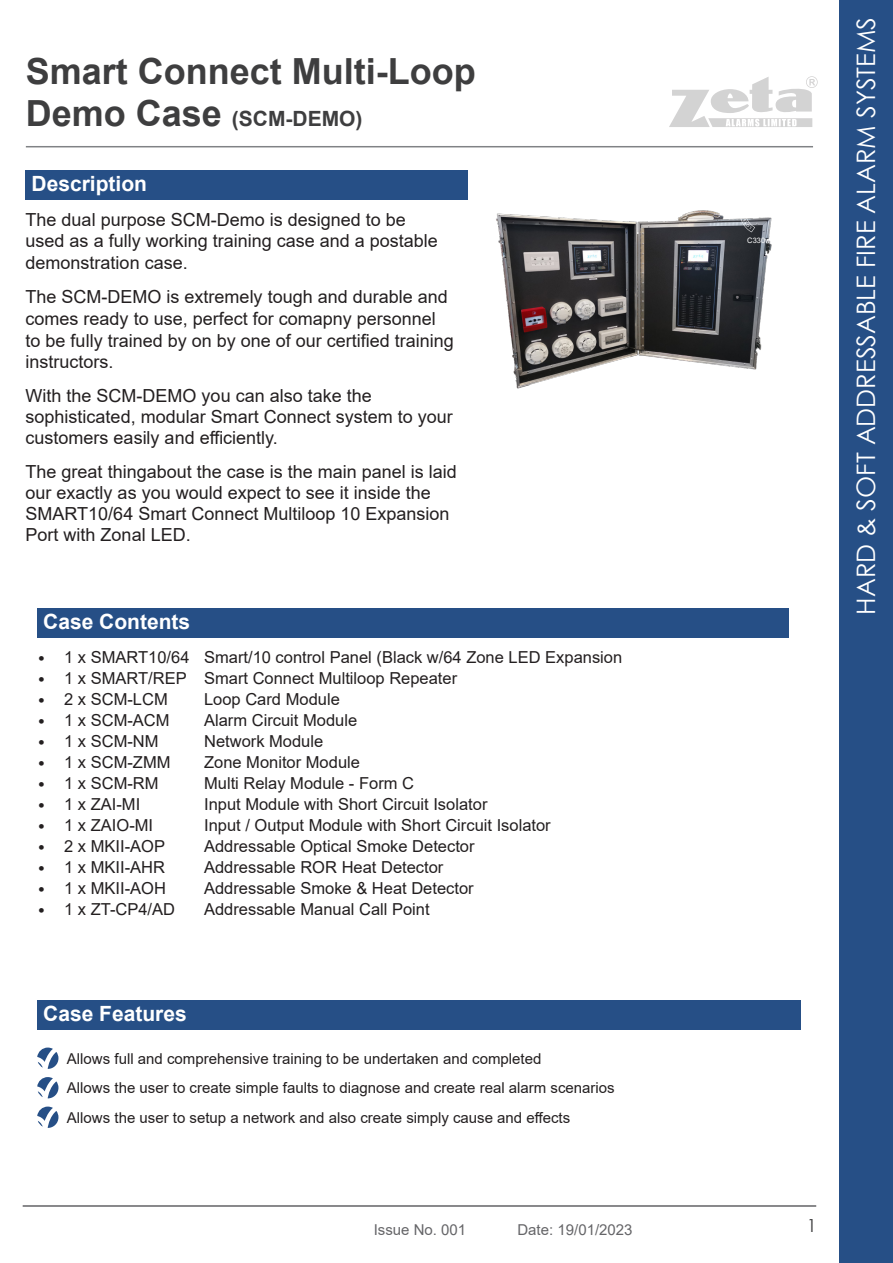
<style>
.page{position:relative;width:893px;height:1263px;background:#fff}
.page>*{position:absolute;margin:0;border:0;box-sizing:border-box;transform-origin:0 0}
.t1{font:700 36px "Arial";color:#3e3e3f}
.t2{font:25.5px "Century Gothic";color:#fff}
.t3{font:700 21px "Arial";color:#fff}
.t4{font:700 21px "Arial";color:#3e3e3f}
.Paragraph_Small{font:18px/21.6px "Arial";color:#231f20}
.t5{font:18px "Century Gothic";color:#3e3e3f}
.Bullet{font:16.5px/21px "Arial";color:#231f20}
.Bullet-2{font:15px "Arial";color:#231f20}
.t6{font:15px "Arial";color:#656568}
.t7{font:7.5px "Arial";color:#fff}
.s1{font-size:36px}
.s2{font-family:"Trebuchet MS"}
</style>
<div class="page">
<div style="left:839px;top:0;width:54px;height:1263px;background:#264f86"></div>
<hr style="left:26px;top:146px;width:787px;height:1px;background:#808285">
<hr style="left:23px;top:1205px;width:793px;height:2px;background:#636366">
<svg style="left:669px;top:76px;width:149px;height:51px"></svg>
<div style="left:37px;top:1000px;width:763px;height:30px;background:#264f86"></div>
<svg style="left:37px;top:1047px;width:21px;height:22px"></svg>
<svg style="left:37px;top:1077px;width:21px;height:21px"></svg>
<svg style="left:37px;top:1106px;width:21px;height:22px"></svg>
<img style="left:496px;top:210px;width:276px;height:179px">
<div style="left:26px;top:170px;width:442px;height:30px;background:#264f86"></div>
<svg style="left:740px;top:210px;width:32px;height:23px"></svg>
<div style="left:37px;top:608px;width:751px;height:30px;background:#264f86"></div>
<h1 class="t1" style="left:26px;top:46px;width:452px">Smart Connect Multi-Loop</h1>
<p class="t4" style="left:26px;top:104px;width:338px"><span class="s1">Demo Case</span> (SCM-DEMO)</p>
<p class="t3" style="left:32px;top:169px;width:117px">Description</p>
<p class="Paragraph_Small" style="left:26px;top:208px;width:414px">The dual purpose SCM-Demo is designed to be used as a fully working training case and a postable demonstration case.</p>
<p class="Paragraph_Small" style="left:26px;top:286px;width:430px">The SCM-DEMO is extremely tough and durable and comes ready to use, perfect for comapny personnel to be fully trained by on by one of our certified training instructors.</p>
<p class="Paragraph_Small" style="left:26px;top:385px;width:429px;line-height:21px">With the SCM-DEMO you can also take the sophisticated, modular Smart Connect system to your customers easily and efficiently.</p>
<p class="Paragraph_Small" style="left:26px;top:461px;width:433px;line-height:21px">The great thingabout the case is the main panel is laid our exactly as you would expect to see it inside the SMART10/64 Smart Connect Multiloop 10 Expansion Port with Zonal LED.</p>
<p class="t3" style="left:43px;top:607px;width:149px">Case Contents</p>
<p class="Bullet" style="left:37px;top:646px;width:154px"><span class="s2">•</span> 1 x SMART10/64</p>
<p class="Bullet" style="left:37px;top:667px;width:151px"><span class="s2">•</span> 1 x SMART/REP</p>
<p class="Bullet" style="left:37px;top:688px;width:132px"><span class="s2">•</span> 2 x SCM-LCM</p>
<p class="Bullet" style="left:37px;top:709px;width:134px"><span class="s2">•</span> 1 x SCM-ACM</p>
<p class="Bullet" style="left:37px;top:730px;width:123px"><span class="s2">•</span> 1 x SCM-NM</p>
<p class="Bullet" style="left:37px;top:751px;width:135px"><span class="s2">•</span> 1 x SCM-ZMM</p>
<p class="Bullet" style="left:37px;top:772px;width:123px"><span class="s2">•</span> 1 x SCM-RM</p>
<p class="Bullet" style="left:37px;top:793px;width:105px"><span class="s2">•</span> 1 x ZAI-MI</p>
<p class="Bullet" style="left:37px;top:814px;width:117px"><span class="s2">•</span> 1 x ZAIO-MI</p>
<p class="Bullet" style="left:37px;top:835px;width:129px"><span class="s2">•</span> 2 x MKII-AOP</p>
<p class="Bullet" style="left:37px;top:856px;width:129px"><span class="s2">•</span> 1 x MKII-AHR</p>
<p class="Bullet" style="left:37px;top:877px;width:130px"><span class="s2">•</span> 1 x MKII-AOH</p>
<p class="Bullet" style="left:37px;top:898px;width:139px"><span class="s2">•</span> 1 x ZT-CP4/AD</p>
<p class="Bullet" style="left:204px;top:646px;width:420px">Smart/10 control Panel (Black w/64 Zone LED Expansion<br>Smart Connect Multiloop Repeater<br>Loop Card Module<br>Alarm Circuit Module<br>Network Module<br>Zone Monitor Module<br>Multi Relay Module - Form C<br>Input Module with Short Circuit Isolator<br>Input / Output Module with Short Circuit Isolator<br>Addressable Optical Smoke Detector</p>
<p class="Bullet" style="left:204px;top:856px;width:241px">Addressable ROR Heat Detector</p>
<p class="Bullet" style="left:204px;top:877px;width:271px">Addressable Smoke &amp; Heat Detector</p>
<p class="Bullet" style="left:204px;top:898px;width:227px">Addressable Manual Call Point</p>
<p class="t3" style="left:43px;top:999px;width:145px">Case Features</p>
<p class="Bullet-2" style="left:67px;top:1048px;width:476px">Allows full and comprehensive training to be undertaken and completed</p>
<p class="Bullet-2" style="left:67px;top:1078px;width:549px">Allows the user to create simple faults to diagnose and create real alarm scenarios</p>
<p class="Bullet-2" style="left:67px;top:1107px;width:505px">Allows the user to setup a network and also create simply cause and effects</p>
<p class="t6" style="left:374px;top:1219px;width:94px">Issue No. 001</p>
<p class="t6" style="left:517px;top:1219px;width:117px">Date: 19/01/2023</p>
<p class="t7" style="left:747px;top:235px;width:35px">C330w/01</p>
<h2 class="t2" style="left:848px;top:615px;width:599px;rotate:-90deg">HARD &amp; SOFT ADDRESSABLE FIRE ALARM SYSTEMS</h2>
<p class="t5" style="left:806px;top:1212px;width:11px">1</p>
</div>
